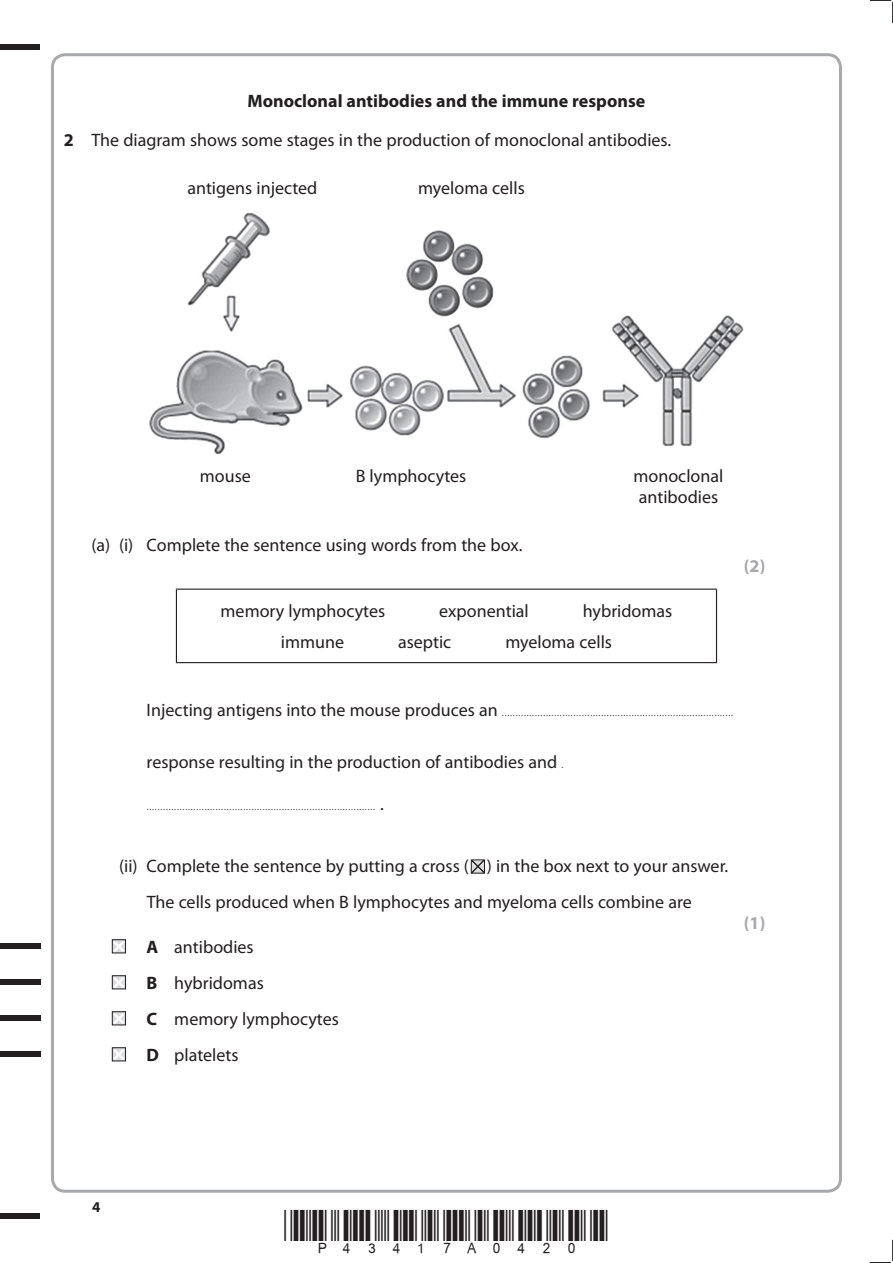
<style>
.page{position:relative;width:893px;height:1263px;background:#fff}
.page>*{position:absolute;margin:0;border:0;box-sizing:border-box;transform-origin:0 0}
.t1{font:39px "Bar Code 39 c HR";color:#231f20}
.t2{font:18px/36px "Myriad Pro";color:#231f20}
.t3{font:700 18px "Myriad Pro";color:#a8a9ad}
.t4{font:700 15px "Myriad Pro";color:#231f20}
.t5{font:9px "Myriad Pro";color:#231f20}
.s1{font-weight:700}
.s2{font-size:18px}
.s3{font-size:9px}
</style>
<div class="page">
<div style="left:0;top:44px;width:40px;height:5px;background:#231f20"></div>
<div style="left:0;top:1214px;width:40px;height:5px;background:#231f20"></div>
<svg style="left:870px;top:0;width:23px;height:23px"></svg>
<svg style="left:870px;top:1240px;width:23px;height:23px"></svg>
<hr style="left:176px;top:589px;width:541px;height:1px;background:#231f20">
<hr style="left:176px;top:590px;width:1px;height:72px;background:#231f20">
<hr style="left:716px;top:590px;width:1px;height:72px;background:#231f20">
<hr style="left:176px;top:662px;width:541px;height:1px;background:#231f20">
<svg style="left:470px;top:859px;width:15px;height:15px"></svg>
<img style="left:149px;top:212px;width:595px;height:243px">
<svg style="left:111px;top:939px;width:15px;height:15px"></svg>
<svg style="left:111px;top:975px;width:15px;height:15px"></svg>
<svg style="left:111px;top:1011px;width:15px;height:15px"></svg>
<svg style="left:111px;top:1047px;width:15px;height:15px"></svg>
<div style="left:0;top:944px;width:40px;height:5px;background:#231f20"></div>
<div style="left:0;top:980px;width:40px;height:5px;background:#231f20"></div>
<div style="left:0;top:1016px;width:40px;height:5px;background:#231f20"></div>
<div style="left:0;top:1052px;width:40px;height:5px;background:#231f20"></div>
<p class="t2" style="left:64px;top:83px;width:609px;line-height:39px;text-indent:184px"><span class="s1">Monoclonal antibodies and the immune response<br>2</span> The diagram shows some stages in the production of monoclonal antibodies.</p>
<p class="t2" style="left:187px;top:171px;width:132px">antigens injected</p>
<p class="t2" style="left:418px;top:171px;width:108px">myeloma cells</p>
<p class="t2" style="left:200px;top:459px;width:52px">mouse</p>
<p class="t2" style="left:356px;top:459px;width:112px">B lymphocytes</p>
<p class="t2" style="left:633px;top:466px;width:91px;line-height:21px">monoclonal antibodies</p>
<p class="t2" style="left:91px;top:528px;width:432px">(a) (i) Complete the sentence using words from the box.</p>
<p class="t2" style="left:221px;top:594px;width:166px">memory lymphocytes</p>
<p class="t2" style="left:439px;top:594px;width:91px">exponential</p>
<p class="t2" style="left:583px;top:594px;width:91px">hybridomas</p>
<p class="t2" style="left:281px;top:625px;width:65px">immune</p>
<p class="t2" style="left:398px;top:625px;width:55px">aseptic</p>
<p class="t2" style="left:505px;top:625px;width:108px">myeloma cells</p>
<p class="t3" style="left:744px;top:559px;width:23px">(2)</p>
<p class="t5" style="left:147px;top:709px;width:588px"><span class="s2">Injecting antigens into the mouse produces an</span> ....................................................................................</p>
<p class="t2" style="left:147px;top:745px;width:418px">response resulting in the production of antibodies and <span class="s3">.</span></p>
<p class="t5" style="left:147px;top:804px;width:239px">................................................................................... <span class="s2">.</span></p>
<p class="t2" style="left:119px;top:849px;width:611px;text-align:center">(ii) Complete the sentence by putting a cross ( ) in the box next to your answer.<br>The cells produced when B lymphocytes and myeloma cells combine are</p>
<p class="t2" style="left:147px;top:930px;width:194px"><span class="s1">A</span> antibodies<br><span class="s1">B</span> hybridomas<br><span class="s1">C</span> memory lymphocytes<br><span class="s1">D</span> platelets</p>
<p class="t3" style="left:744px;top:916px;width:23px">(1)</p>
<p class="t4" style="left:92px;top:1201px;width:10px">4</p>
<h1 class="t1" style="left:334px;top:1202px;width:76px">✔✓✔</h1>
</div>
